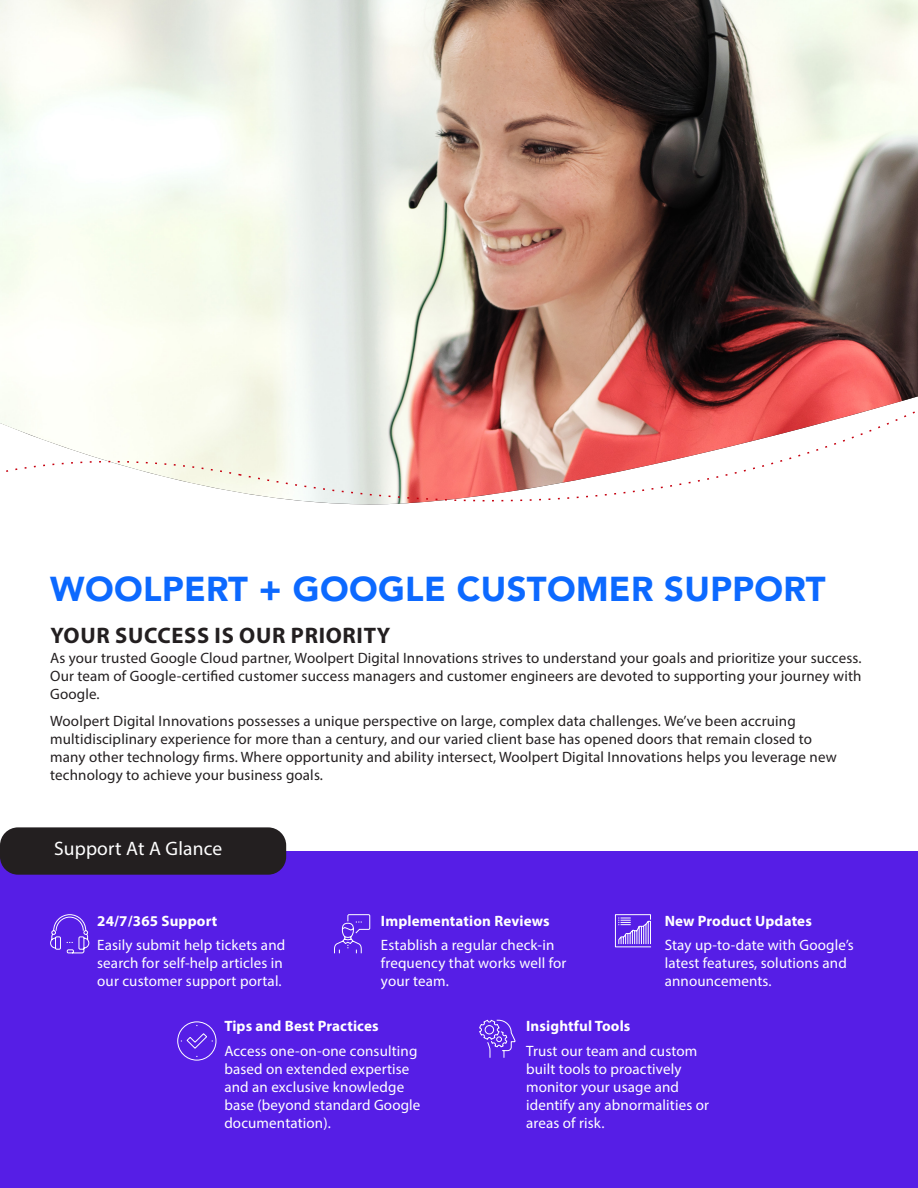
<style>
.page{position:relative;width:918px;height:1188px;background:#fff}
.page>*{position:absolute;margin:0;border:0;box-sizing:border-box;transform-origin:0 0}
.t1{font:900 34.5px "Avenir";letter-spacing:.01em;color:#0c69ff}
.Subheading{font:700 22.5px "Myriad Pro";letter-spacing:.03em;color:#231f20}
.Body{font:19.5px "Myriad Pro";letter-spacing:.01em;color:#fff}
.Body-2{font:15px/18px "Myriad Pro";letter-spacing:.01em;color:#fff}
.Body-3{font:15px/18px "Myriad Pro";letter-spacing:.01em;color:#231f20}
.Body_First_Paragraph{font:15px/18px "Myriad Pro";letter-spacing:.01em;color:#231f20;text-align:justify}
.Body-4{font:700 15px "Myriad Pro";letter-spacing:.01em;color:#fff}
</style>
<div class="page">
<img style="left:0;top:0;width:918px;height:494px">
<svg style="left:248px;top:484px;width:670px;height:21px"></svg>
<svg style="left:0;top:390px;width:918px;height:94px"></svg>
<div style="left:0;top:851px;width:918px;height:337px;background:#561ee6"></div>
<div style="left:0;top:827px;width:286px;height:48px;background:#231f20;border-radius:18px"></div>
<svg style="left:50px;top:914px;width:40px;height:40px"></svg>
<svg style="left:334px;top:914px;width:37px;height:40px"></svg>
<svg style="left:479px;top:1019px;width:37px;height:39px"></svg>
<svg style="left:615px;top:914px;width:36px;height:34px"></svg>
<svg style="left:177px;top:1021px;width:40px;height:40px"></svg>
<p class="t1" style="left:50px;top:560px;width:777px">WOOLPERT + GOOGLE CUSTOMER SUPPORT</p>
<p class="Subheading" style="left:50px;top:621px;width:341px">YOUR SUCCESS IS OUR PRIORITY</p>
<p class="Body_First_Paragraph" style="left:50px;top:649px;width:813px">As your trusted Google Cloud partner, Woolpert Digital Innovations strives to understand your goals and prioritize your success.<br>Our team of Google-certified customer success managers and customer engineers are devoted to supporting your journey with Google.</p>
<p class="Body-3" style="left:50px;top:712px;width:788px">Woolpert Digital Innovations possesses a unique perspective on large, complex data challenges. We’ve been accruing multidisciplinary experience for more than a century, and our varied client base has opened doors that remain closed to many other technology firms. Where opportunity and ability intersect, Woolpert Digital Innovations helps you leverage new technology to achieve your business goals.</p>
<p class="Body" style="left:54px;top:837px;width:170px">Support At A Glance</p>
<p class="Body-4" style="left:97px;top:911px;width:122px">24/7/365 Support</p>
<p class="Body-2" style="left:97px;top:936px;width:190px">Easily submit help tickets and search for self-help articles in our customer support portal.</p>
<p class="Body-4" style="left:381px;top:911px;width:170px">Implementation Reviews</p>
<p class="Body-2" style="left:381px;top:936px;width:187px">Establish a regular check-in frequency that works well for your team.</p>
<p class="Body-4" style="left:665px;top:911px;width:149px">New Product Updates</p>
<p class="Body-2" style="left:665px;top:936px;width:191px">Stay up-to-date with Google’s latest features, solutions and announcements.</p>
<p class="Body-4" style="left:224px;top:1016px;width:156px">Tips and Best Practices</p>
<p class="Body-2" style="left:224px;top:1041px;width:198px">Access one-on-one consulting based on extended expertise and an exclusive knowledge base (beyond standard Google documentation).</p>
<p class="Body-4" style="left:526px;top:1016px;width:106px">Insightful Tools</p>
<p class="Body-2" style="left:526px;top:1041px;width:184px">Trust our team and custom built tools to proactively monitor your usage and identify any abnormalities or areas of risk.</p>
</div>
